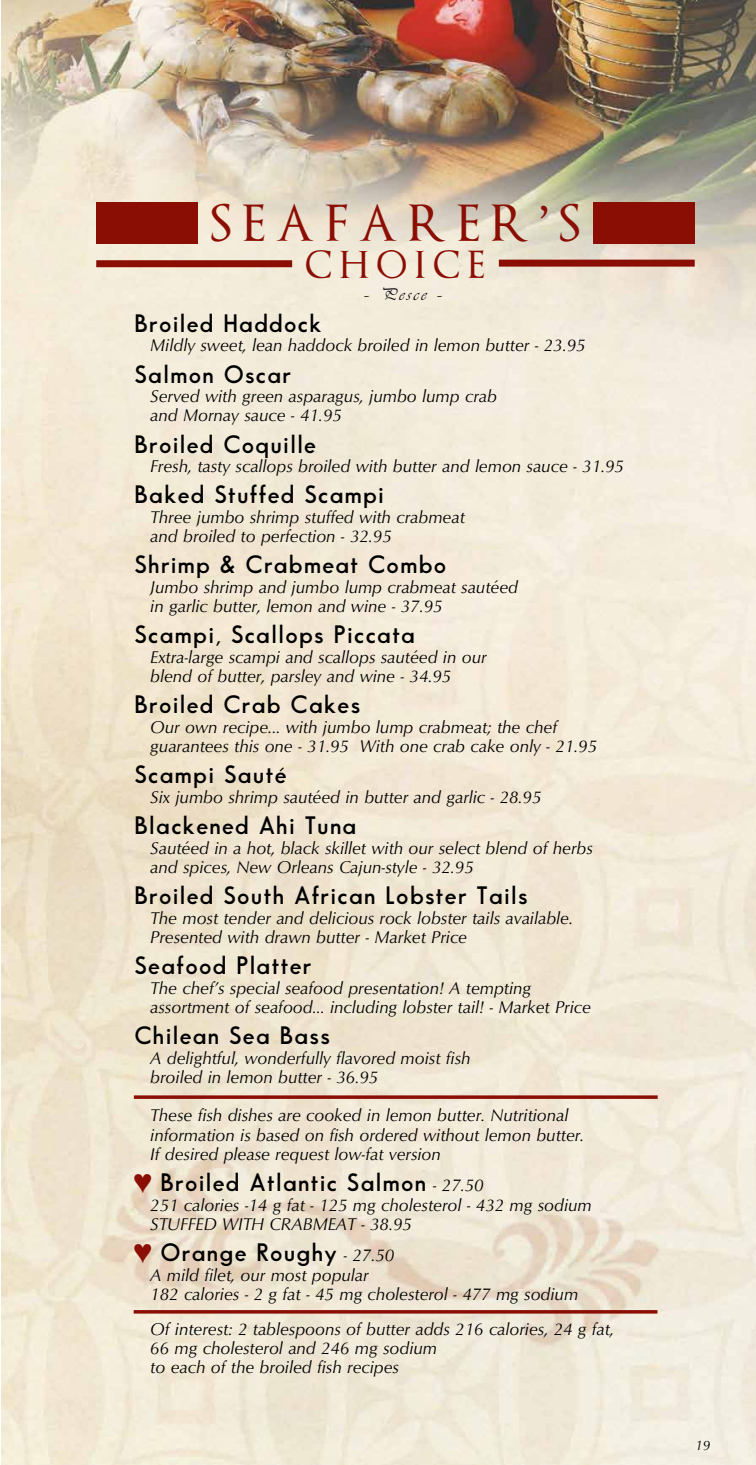
<style>
.page{position:relative;width:756px;height:1465px;background:#fff}
.page>*{position:absolute;margin:0;border:0;box-sizing:border-box;transform-origin:0 0}
.t1{font:49px "Optimus Princeps";letter-spacing:.21em;color:#8b0e04}
.t2{font:36.75px "Optimus Princeps";letter-spacing:.21em;color:#8b0e04}
.t3{font:700 31.5px "Arial";color:#8b0e04}
.t4{font:600 24.5px "Bougan S Si";letter-spacing:.05em;color:#000}
.t5{font:17.5px/19.2px "Optimum Roman Italic DTC";color:#000}
.t6{font:17.5px "Vivante DTC";letter-spacing:.15em;color:#000}
.t7{font:14px "Optimum Roman Italic DTC";color:#000}
.s1{font-family:"Adobe Caslon"}
.s2{font-family:"Optimum Roman Italic DTC";font-weight:400;font-size:17.5px}
</style>
<div class="page">
<img style="left:1px;top:0;width:755px;height:1465px">
<div style="left:593px;top:203px;width:102px;height:41px;background:#8b0e04"></div>
<div style="left:96px;top:203px;width:102px;height:41px;background:#8b0e04"></div>
<div style="left:96px;top:260px;width:196px;height:7px;background:#8b0e04"></div>
<div style="left:499px;top:260px;width:196px;height:7px;background:#8b0e04"></div>
<svg style="left:134px;top:1095px;width:524px;height:4px;background:#97281d"></svg>
<hr style="left:134px;top:1310px;width:523px;height:3px;background:#8b0e04">
<h1 class="t1" style="left:211px;top:199px;width:371px">SEAFARER<span class="s1">’</span>S</h1>
<h2 class="t2" style="left:305px;top:246px;width:181px">CHOICE</h2>
<p class="t6" style="left:364px;top:285px;width:80px">– Pesce –</p>
<h3 class="t4" style="left:135px;top:309px;width:189px">Broiled Haddock</h3>
<p class="t5" style="left:150px;top:336px;width:437px">Mildly sweet, lean haddock broiled in lemon butter - 23.95</p>
<h3 class="t4" style="left:135px;top:360px;width:158px">Salmon Oscar</h3>
<p class="t5" style="left:150px;top:386px;width:348px">Served with green asparagus, jumbo lump crab and Mornay sauce - 41.95</p>
<h3 class="t4" style="left:135px;top:430px;width:183px">Broiled Coquille</h3>
<p class="t5" style="left:150px;top:456px;width:475px">Fresh, tasty scallops broiled with butter and lemon sauce - 31.95</p>
<h3 class="t4" style="left:135px;top:481px;width:251px">Baked Stuffed Scampi</h3>
<p class="t5" style="left:150px;top:507px;width:316px">Three jumbo shrimp stuffed with crabmeat and broiled to perfection - 32.95</p>
<h3 class="t4" style="left:135px;top:551px;width:313px">Shrimp &amp; Crabmeat Combo</h3>
<p class="t5" style="left:150px;top:577px;width:369px">Jumbo shrimp and jumbo lump crabmeat sautéed in garlic butter, lemon and wine - 37.95</p>
<h3 class="t4" style="left:135px;top:621px;width:282px">Scampi, Scallops Piccata</h3>
<p class="t5" style="left:150px;top:647px;width:338px">Extra-large scampi and scallops sautéed in our blend of butter, parsley and wine - 34.95</p>
<h3 class="t4" style="left:135px;top:691px;width:227px">Broiled Crab Cakes</h3>
<p class="t5" style="left:150px;top:717px;width:448px">Our own recipe... with jumbo lump crabmeat; the chef guarantees this one - 31.95 With one crab cake only - 21.95</p>
<h3 class="t4" style="left:135px;top:761px;width:154px">Scampi Sauté</h3>
<p class="t5" style="left:150px;top:787px;width:393px">Six jumbo shrimp sautéed in butter and garlic - 28.95</p>
<h3 class="t4" style="left:135px;top:812px;width:223px">Blackened Ahi Tuna</h3>
<p class="t5" style="left:150px;top:838px;width:444px">Sautéed in a hot, black skillet with our select blend of herbs and spices, New Orleans Cajun-style - 32.95</p>
<h3 class="t4" style="left:135px;top:882px;width:395px">Broiled South African Lobster Tails</h3>
<p class="t5" style="left:150px;top:908px;width:424px">The most tender and delicious rock lobster tails available.<br>Presented with drawn butter - Market Price</p>
<h3 class="t4" style="left:135px;top:952px;width:178px">Seafood Platter</h3>
<p class="t5" style="left:150px;top:978px;width:442px">The chef’s special seafood presentation! A tempting assortment of seafood... including lobster tail! - Market Price</p>
<h3 class="t4" style="left:135px;top:1022px;width:197px">Chilean Sea Bass</h3>
<p class="t5" style="left:150px;top:1048px;width:322px">A delightful, wonderfully flavored moist fish broiled in lemon butter - 36.95</p>
<p class="t5" style="left:150px;top:1106px;width:436px">These fish dishes are cooked in lemon butter. Nutritional information is based on fish ordered without lemon butter.<br>If desired please request low-fat version</p>
<h3 class="t4" style="left:161px;top:1169px;width:325px">Broiled Atlantic Salmon <span class="s2">- 27.50</span></h3>
<p class="t5" style="left:150px;top:1195px;width:443px">251 calories -14 g fat - 125 mg cholesterol - 432 mg sodium<br>STUFFED WITH CRABMEAT - 38.95</p>
<h3 class="t4" style="left:161px;top:1239px;width:235px">Orange Roughy <span class="s2">- 27.50</span></h3>
<p class="t5" style="left:150px;top:1265px;width:429px">A mild filet, our most popular<br>182 calories - 2 g fat - 45 mg cholesterol - 477 mg sodium</p>
<p class="t5" style="left:150px;top:1319px;width:465px">Of interest: 2 tablespoons of butter adds 216 calories, 24 g fat,<br>66 mg cholesterol and 246 mg sodium<br>to each of the broiled fish recipes</p>
<h3 class="t3" style="left:134px;top:1161px;width:20px">♥</h3>
<h3 class="t3" style="left:134px;top:1231px;width:20px">♥</h3>
<p class="t7" style="left:695px;top:1437px;width:17px">19</p>
</div>
